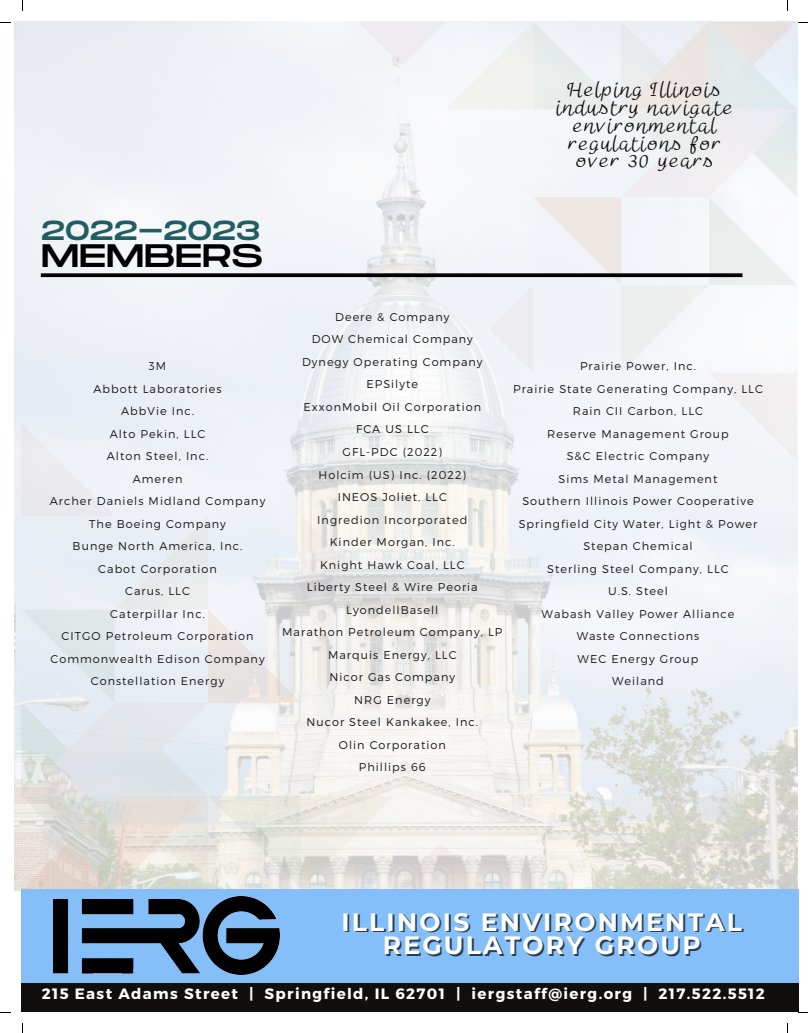
<style>
.page{position:relative;width:808px;height:1033px;background:#fff}
.page>*{position:absolute;margin:0;border:0;box-sizing:border-box;transform-origin:0 0}
.t1{font:32.5px "Monument Extended";color:#000}
.t2{font:27.5px "Monument Extended";color:#215e63}
.t3{font:700 25px/23.5px "Montserrat";letter-spacing:.09em;color:rgb(0 0 0/.68);text-align:center}
.t4{font:700 18.75px/17.8px "Cloud Script";letter-spacing:.09em;color:#100f0d;text-align:center}
.t5{font:700 15px "Montserrat";letter-spacing:.09em;color:#fff}
.t6{font:300 11.25px "Montserrat";letter-spacing:.09em;color:#191718}
</style>
<div class="page">
<img style="left:15px;top:22px;width:782px;height:868px">
<svg style="left:22px;top:423px;width:465px;height:466px"></svg>
<div style="left:709px;top:373px;width:87px;height:87px;background:#f1f3f5"></div>
<svg style="left:358px;top:22px;width:351px;height:351px"></svg>
<div style="left:21px;top:889px;width:777px;height:94px;background:#84bffa"></div>
<div style="left:21px;top:983px;width:777px;height:29px;background:#100f0d"></div>
<img style="left:53px;top:896px;width:226px;height:78px">
<svg style="left:41px;top:273px;width:668px;height:4px;fill:#000"></svg>
<svg style="left:709px;top:22px;width:99px;height:263px"></svg>
<p class="t4" style="left:555px;top:82px;width:178px">Helping Illinois industry navigate environmental regulations for over 30 years</p>
<p class="t2" style="left:41px;top:215px;width:221px">2022-2023</p>
<p class="t1" style="left:41px;top:237px;width:223px">MEMBERS</p>
<p class="t6" style="left:149px;top:359px;width:19px">3M</p>
<p class="t6" style="left:93px;top:381px;width:130px">Abbott Laboratories</p>
<p class="t6" style="left:121px;top:404px;width:74px">AbbVie Inc.</p>
<p class="t6" style="left:110px;top:426px;width:97px">Alto Pekin, LLC</p>
<p class="t6" style="left:107px;top:449px;width:103px">Alton Steel, Inc.</p>
<p class="t6" style="left:133px;top:471px;width:51px">Ameren</p>
<p class="t6" style="left:50px;top:494px;width:217px">Archer Daniels Midland Company</p>
<p class="t6" style="left:89px;top:516px;width:138px">The Boeing Company</p>
<p class="t6" style="left:73px;top:539px;width:171px">Bunge North America, Inc.</p>
<p class="t6" style="left:98px;top:561px;width:120px">Cabot Corporation</p>
<p class="t6" style="left:125px;top:584px;width:66px">Carus, LLC</p>
<p class="t6" style="left:110px;top:606px;width:96px">Caterpillar Inc.</p>
<p class="t6" style="left:62px;top:629px;width:193px">CITGO Petroleum Corporation</p>
<p class="t6" style="left:50px;top:651px;width:216px">Commonwealth Edison Company</p>
<p class="t6" style="left:91px;top:674px;width:135px">Constellation Energy</p>
<p class="t6" style="left:335px;top:309px;width:116px">Deere &amp; Company</p>
<p class="t6" style="left:312px;top:332px;width:163px">DOW Chemical Company</p>
<p class="t6" style="left:302px;top:354px;width:182px">Dynegy Operating Company</p>
<p class="t6" style="left:366px;top:377px;width:53px">EPSilyte</p>
<p class="t6" style="left:303px;top:399px;width:179px">ExxonMobil Oil Corporation</p>
<p class="t6" style="left:356px;top:422px;width:74px">FCA US LLC</p>
<p class="t6" style="left:342px;top:444px;width:101px">GFL-PDC (2022)</p>
<p class="t6" style="left:318px;top:467px;width:149px">Holcim (US) Inc. (2022)</p>
<p class="t6" style="left:338px;top:489px;width:111px">INEOS Joliet, LLC</p>
<p class="t6" style="left:317px;top:512px;width:151px">Ingredion Incorporated</p>
<p class="t6" style="left:330px;top:534px;width:127px">Kinder Morgan, Inc.</p>
<p class="t6" style="left:320px;top:557px;width:146px">Knight Hawk Coal, LLC</p>
<p class="t6" style="left:307px;top:579px;width:172px">Liberty Steel &amp; Wire Peoria</p>
<p class="t6" style="left:346px;top:602px;width:93px">LyondellBasell</p>
<p class="t6" style="left:282px;top:624px;width:221px">Marathon Petroleum Company, LP</p>
<p class="t6" style="left:328px;top:647px;width:130px">Marquis Energy, LLC</p>
<p class="t6" style="left:329px;top:669px;width:127px">Nicor Gas Company</p>
<p class="t6" style="left:354px;top:692px;width:78px">NRG Energy</p>
<p class="t6" style="left:306px;top:714px;width:173px">Nucor Steel Kankakee, Inc.</p>
<p class="t6" style="left:339px;top:737px;width:108px">Olin Corporation</p>
<p class="t6" style="left:359px;top:759px;width:68px">Phillips 66</p>
<p class="t6" style="left:580px;top:359px;width:117px">Prairie Power, Inc.</p>
<p class="t6" style="left:513px;top:381px;width:251px">Prairie State Generating Company, LLC</p>
<p class="t6" style="left:573px;top:404px;width:132px">Rain CII Carbon, LLC</p>
<p class="t6" style="left:547px;top:426px;width:183px">Reserve Management Group</p>
<p class="t6" style="left:566px;top:449px;width:144px">S&amp;C Electric Company</p>
<p class="t6" style="left:558px;top:471px;width:160px">Sims Metal Management</p>
<p class="t6" style="left:522px;top:494px;width:233px">Southern Illinois Power Cooperative</p>
<p class="t6" style="left:518px;top:516px;width:240px">Springfield City Water, Light &amp; Power</p>
<p class="t6" style="left:583px;top:539px;width:111px">Stepan Chemical</p>
<p class="t6" style="left:547px;top:561px;width:183px">Sterling Steel Company, LLC</p>
<p class="t6" style="left:608px;top:584px;width:61px">U.S. Steel</p>
<p class="t6" style="left:541px;top:606px;width:194px">Wabash Valley Power Alliance</p>
<p class="t6" style="left:576px;top:629px;width:124px">Waste Connections</p>
<p class="t6" style="left:577px;top:651px;width:122px">WEC Energy Group</p>
<p class="t6" style="left:612px;top:674px;width:53px">Weiland</p>
<p class="t3" style="left:343px;top:911px;width:402px">ILLINOIS ENVIRONMENTAL<br>REGULATORY GROUP</p>
<p class="t5" style="left:42px;top:984px;width:724px">215 East Adams Street | Springfield, IL 62701 | iergstaff@ierg.org | 217.522.5512</p>
</div>
